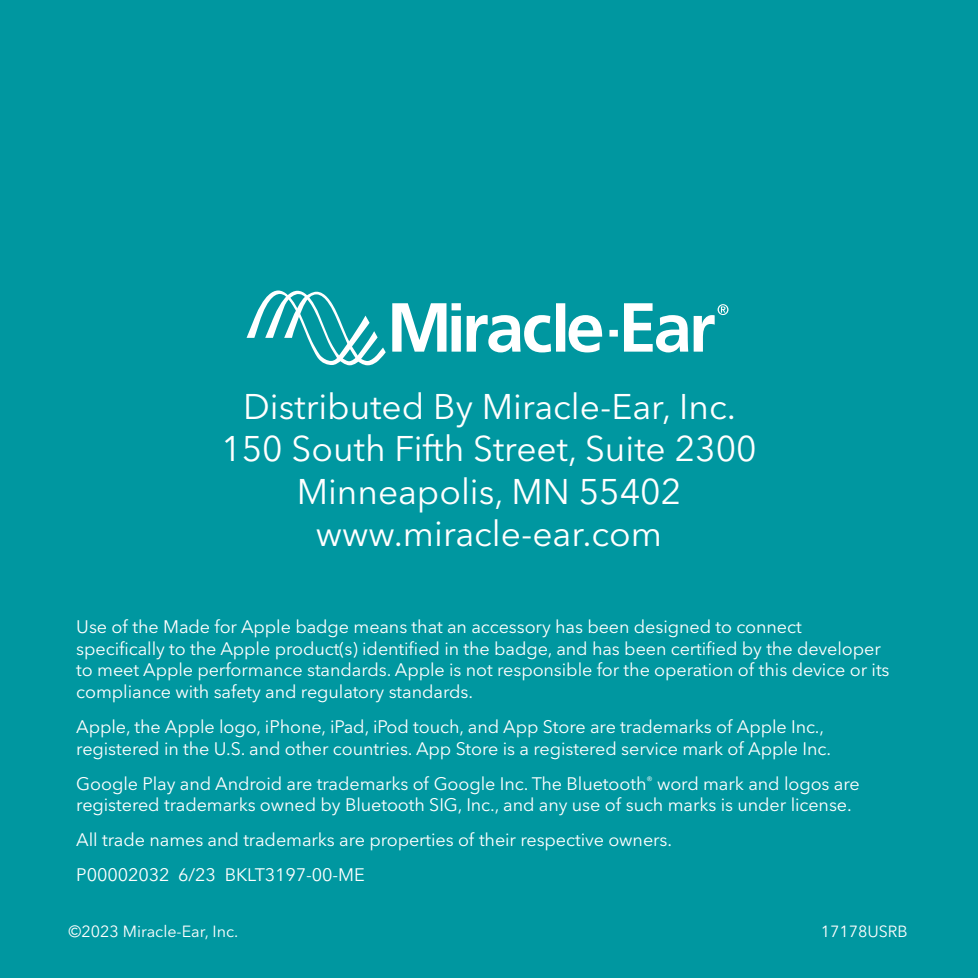
<style>
.page{position:relative;width:978px;height:978px;background:#0097a0}
.page>*{position:absolute;margin:0;border:0;box-sizing:border-box;transform-origin:0 0}
.List1{font:35.4px "Avenir Next LT Pro";color:#fff}
.FDA{font:18px/21.6px "Avenir Next LT Pro";letter-spacing:-.005em;color:#fff}
.t1{font:16.2px "Avenir Next LT Pro";color:#fff}
</style>
<div class="page">
<svg style="left:392px;top:303px;width:336px;height:49px"></svg>
<svg style="left:247px;top:291px;width:139px;height:74px"></svg>
<p class="List1" style="left:243px;top:385px;width:494px">Distributed By Miracle-Ear, Inc.</p>
<p class="List1" style="left:221px;top:428px;width:537px">150 South Fifth Street, Suite 2300</p>
<p class="List1" style="left:297px;top:470px;width:386px">Minneapolis, MN 55402</p>
<p class="List1" style="left:316px;top:513px;width:348px">www.miracle-ear.com</p>
<p class="FDA" style="left:76px;top:616px;width:815px">Use of the Made for Apple badge means that an accessory has been designed to connect specifically to the Apple product(s) identified in the badge, and has been certified by the developer to meet Apple performance standards. Apple is not responsible for the operation of this device or its compliance with safety and regulatory standards.</p>
<p class="FDA" style="left:76px;top:716px;width:756px">Apple, the Apple logo, iPhone, iPad, iPod touch, and App Store are trademarks of Apple Inc., registered in the U.S. and other countries. App Store is a registered service mark of Apple Inc.</p>
<p class="FDA" style="left:76px;top:773px;width:785px">Google Play and Android are trademarks of Google Inc. The Bluetooth<sup>®</sup> word mark and logos are registered trademarks owned by Bluetooth SIG, Inc., and any use of such marks is under license.</p>
<p class="FDA" style="left:76px;top:829px;width:597px">All trade names and trademarks are properties of their respective owners.</p>
<p class="FDA" style="left:76px;top:864px;width:290px">P00002032 6/23 BKLT3197-00-ME</p>
<p class="t1" style="left:69px;top:921px;width:171px">©2023 Miracle-Ear, Inc.</p>
<p class="t1" style="left:821px;top:921px;width:88px">17178USRB</p>
</div>
